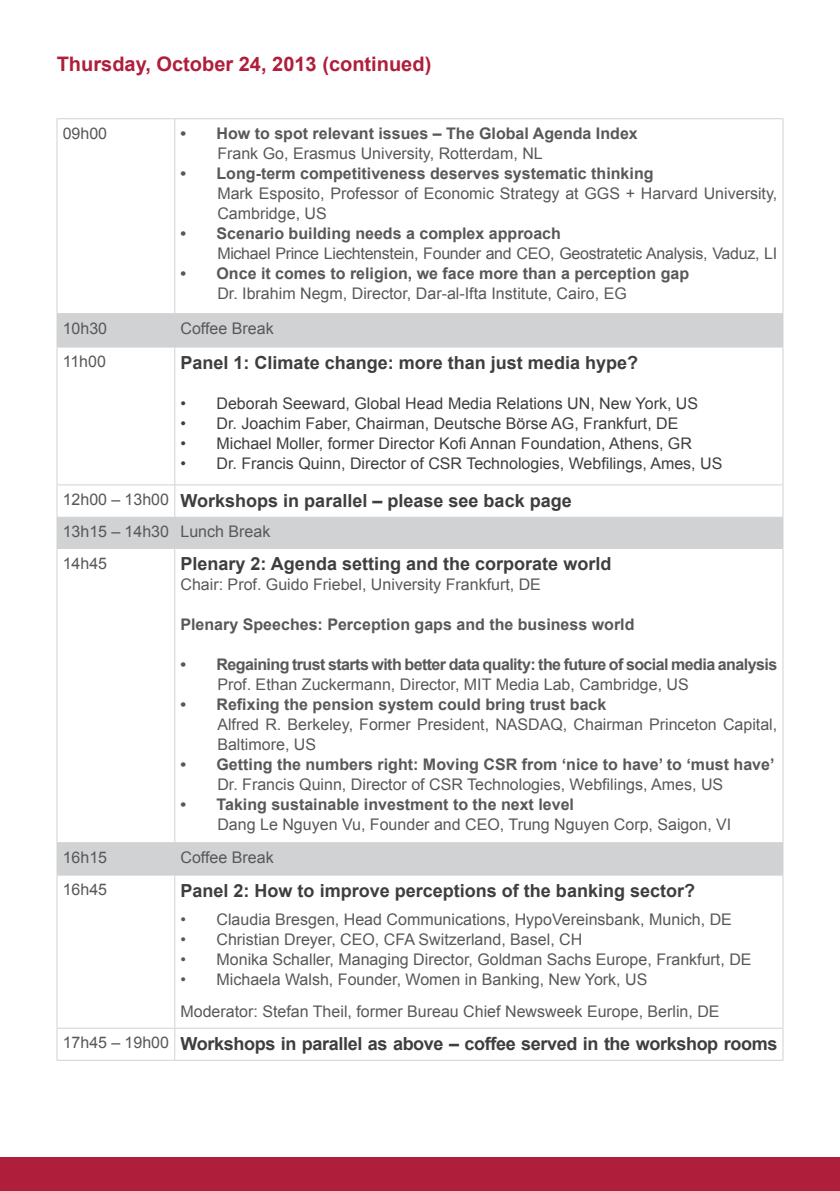
<style>
.page{position:relative;width:840px;height:1191px;background:#fff}
.page>*{position:absolute;margin:0;border:0;box-sizing:border-box;transform-origin:0 0}
.t1{font:700 20px "Arial";color:#af1e3a}
.t2{font:700 18px "Arial";color:#3e3e3f}
.t3{font:700 18px "Arial";letter-spacing:-.02em;color:#3e3e3f}
.t4{font:16px/20px "Arial";color:#57585a}
.t5{font:700 16px "Arial";color:#57585a}
.t6{font:16px "Arial";color:#3e3e3f}
.t7{font:700 16px "Arial";letter-spacing:-.035em;color:#57585a}
.t8{font:16px "Arial";letter-spacing:-.02em;color:#57585a}
</style>
<div class="page">
<svg style="left:58px;top:314px;width:724px;height:560px"></svg>
<hr style="left:57px;top:118px;width:118px;height:1px;background:#d1d2d4">
<hr style="left:57px;top:119px;width:1px;height:194px;background:#d1d2d4">
<hr style="left:175px;top:118px;width:607px;height:1px;background:#d1d2d4">
<hr style="left:174px;top:119px;width:1px;height:194px;background:#d1d2d4">
<hr style="left:782px;top:119px;width:1px;height:194px;background:#d1d2d4">
<hr style="left:57px;top:313px;width:118px;height:1px;background:#d1d2d4">
<hr style="left:57px;top:314px;width:1px;height:33px;background:#d1d2d4">
<hr style="left:175px;top:313px;width:607px;height:1px;background:#d1d2d4">
<hr style="left:174px;top:314px;width:1px;height:33px;background:#d1d2d4">
<hr style="left:782px;top:314px;width:1px;height:33px;background:#d1d2d4">
<hr style="left:57px;top:347px;width:118px;height:1px;background:#d1d2d4">
<hr style="left:57px;top:347px;width:1px;height:137px;background:#d1d2d4">
<hr style="left:175px;top:347px;width:607px;height:1px;background:#d1d2d4">
<hr style="left:174px;top:347px;width:1px;height:137px;background:#d1d2d4">
<hr style="left:782px;top:347px;width:1px;height:137px;background:#d1d2d4">
<hr style="left:57px;top:484px;width:118px;height:1px;background:#d1d2d4">
<hr style="left:57px;top:485px;width:1px;height:32px;background:#d1d2d4">
<hr style="left:175px;top:484px;width:607px;height:1px;background:#d1d2d4">
<hr style="left:174px;top:485px;width:1px;height:32px;background:#d1d2d4">
<hr style="left:782px;top:485px;width:1px;height:32px;background:#d1d2d4">
<hr style="left:57px;top:517px;width:118px;height:1px;background:#d1d2d4">
<hr style="left:57px;top:517px;width:1px;height:31px;background:#d1d2d4">
<hr style="left:175px;top:517px;width:607px;height:1px;background:#d1d2d4">
<hr style="left:174px;top:517px;width:1px;height:31px;background:#d1d2d4">
<hr style="left:782px;top:517px;width:1px;height:31px;background:#d1d2d4">
<hr style="left:57px;top:548px;width:118px;height:1px;background:#d1d2d4">
<hr style="left:57px;top:548px;width:1px;height:294px;background:#d1d2d4">
<hr style="left:175px;top:548px;width:607px;height:1px;background:#d1d2d4">
<hr style="left:174px;top:548px;width:1px;height:294px;background:#d1d2d4">
<hr style="left:782px;top:548px;width:1px;height:294px;background:#d1d2d4">
<hr style="left:57px;top:842px;width:118px;height:1px;background:#d1d2d4">
<hr style="left:57px;top:843px;width:1px;height:32px;background:#d1d2d4">
<hr style="left:175px;top:842px;width:607px;height:1px;background:#d1d2d4">
<hr style="left:174px;top:843px;width:1px;height:32px;background:#d1d2d4">
<hr style="left:782px;top:843px;width:1px;height:32px;background:#d1d2d4">
<hr style="left:57px;top:874px;width:118px;height:1px;background:#d1d2d4">
<hr style="left:57px;top:875px;width:1px;height:153px;background:#d1d2d4">
<hr style="left:175px;top:874px;width:607px;height:1px;background:#d1d2d4">
<hr style="left:174px;top:875px;width:1px;height:153px;background:#d1d2d4">
<hr style="left:782px;top:875px;width:1px;height:153px;background:#d1d2d4">
<hr style="left:57px;top:1028px;width:118px;height:1px;background:#d1d2d4">
<hr style="left:57px;top:1028px;width:1px;height:32px;background:#d1d2d4">
<hr style="left:175px;top:1028px;width:607px;height:1px;background:#d1d2d4">
<hr style="left:174px;top:1028px;width:1px;height:32px;background:#d1d2d4">
<hr style="left:782px;top:1028px;width:1px;height:32px;background:#d1d2d4">
<hr style="left:57px;top:1060px;width:118px;height:1px;background:#d1d2d4">
<hr style="left:175px;top:1060px;width:607px;height:1px;background:#d1d2d4">
<div style="left:0;top:1157px;width:839px;height:34px;background:#af1e3a"></div>
<p class="t1" style="left:57px;top:50px;width:376px">Thursday, October 24, 2013 (continued)</p>
<p class="t4" style="left:63px;top:123px;width:46px">09h00</p>
<p class="t5" style="left:180px;top:122px;width:458px">• How to spot relevant issues – The Global Agenda Index</p>
<p class="t4" style="left:217px;top:143px;width:327px">Frank Go, Erasmus University, Rotterdam, NL</p>
<p class="t5" style="left:180px;top:162px;width:474px">• Long-term competitiveness deserves systematic thinking</p>
<p class="t4" style="left:217px;top:183px;width:561px">Mark Esposito, Professor of Economic Strategy at GGS + Harvard University,<br>Cambridge, US</p>
<p class="t5" style="left:180px;top:222px;width:382px">• Scenario building needs a complex approach</p>
<p class="t8" style="left:217px;top:242px;width:561px">Michael Prince Liechtenstein, Founder and CEO, Geostratetic Analysis, Vaduz, LI</p>
<p class="t5" style="left:180px;top:262px;width:510px">• Once it comes to religion, we face more than a perception gap</p>
<p class="t4" style="left:217px;top:283px;width:411px">Dr. Ibrahim Negm, Director, Dar-al-Ifta Institute, Cairo, EG</p>
<p class="t4" style="left:63px;top:318px;width:46px">10h30</p>
<p class="t4" style="left:180px;top:318px;width:95px">Coffee Break</p>
<p class="t4" style="left:63px;top:351px;width:45px">11h00</p>
<p class="t2" style="left:180px;top:350px;width:459px">Panel 1: Climate change: more than just media hype?</p>
<p class="t6" style="left:180px;top:392px;width:519px">• Deborah Seeward, Global Head Media Relations UN, New York, US</p>
<p class="t6" style="left:180px;top:412px;width:499px">• Dr. Joachim Faber, Chairman, Deutsche Börse AG, Frankfurt, DE</p>
<p class="t6" style="left:180px;top:432px;width:512px">• Michael Moller, former Director Kofi Annan Foundation, Athens, GR</p>
<p class="t6" style="left:180px;top:452px;width:543px">• Dr. Francis Quinn, Director of CSR Technologies, Webfilings, Ames, US</p>
<p class="t4" style="left:63px;top:489px;width:108px">12h00 – 13h00</p>
<p class="t2" style="left:180px;top:487px;width:392px">Workshops in parallel – please see back page</p>
<p class="t4" style="left:63px;top:521px;width:108px">13h15 – 14h30</p>
<p class="t4" style="left:180px;top:521px;width:91px">Lunch Break</p>
<p class="t4" style="left:63px;top:553px;width:46px">14h45</p>
<p class="t2" style="left:180px;top:551px;width:432px">Plenary 2: Agenda setting and the corporate world</p>
<p class="t4" style="left:180px;top:574px;width:362px">Chair: Prof. Guido Friebel, University Frankfurt, DE</p>
<p class="t5" style="left:180px;top:613px;width:455px">Plenary Speeches: Perception gaps and the business world</p>
<p class="t7" style="left:180px;top:653px;width:598px">• Regaining trust starts with better data quality: the future of social media analysis</p>
<p class="t4" style="left:217px;top:674px;width:472px">Prof. Ethan Zuckermann, Director, MIT Media Lab, Cambridge, US</p>
<p class="t5" style="left:180px;top:693px;width:427px">• Refixing the pension system could bring trust back</p>
<p class="t4" style="left:217px;top:714px;width:561px">Alfred R. Berkeley, Former President, NASDAQ, Chairman Princeton Capital,<br>Baltimore, US</p>
<p class="t5" style="left:180px;top:753px;width:595px">• Getting the numbers right: Moving CSR from ‘nice to have’ to ‘must have’</p>
<p class="t4" style="left:217px;top:774px;width:507px">Dr. Francis Quinn, Director of CSR Technologies, Webfilings, Ames, US</p>
<p class="t5" style="left:180px;top:793px;width:395px">• Taking sustainable investment to the next level</p>
<p class="t4" style="left:217px;top:814px;width:515px">Dang Le Nguyen Vu, Founder and CEO, Trung Nguyen Corp, Saigon, VI</p>
<p class="t4" style="left:63px;top:847px;width:46px">16h15</p>
<p class="t4" style="left:180px;top:847px;width:95px">Coffee Break</p>
<p class="t4" style="left:63px;top:879px;width:46px">16h45</p>
<p class="t2" style="left:180px;top:877px;width:516px">Panel 2: How to improve perceptions of the banking sector?</p>
<p class="t4" style="left:180px;top:909px;width:552px">• Claudia Bresgen, Head Communications, HypoVereinsbank, Munich, DE</p>
<p class="t4" style="left:180px;top:929px;width:403px">• Christian Dreyer, CEO, CFA Switzerland, Basel, CH</p>
<p class="t4" style="left:180px;top:949px;width:572px">• Monika Schaller, Managing Director, Goldman Sachs Europe, Frankfurt, DE</p>
<p class="t4" style="left:180px;top:969px;width:468px">• Michaela Walsh, Founder, Women in Banking, New York, US</p>
<p class="t4" style="left:180px;top:1001px;width:540px">Moderator: Stefan Theil, former Bureau Chief Newsweek Europe, Berlin, DE</p>
<p class="t4" style="left:63px;top:1032px;width:108px">17h45 – 19h00</p>
<p class="t3" style="left:180px;top:1030px;width:598px">Workshops in parallel as above – coffee served in the workshop rooms</p>
</div>
